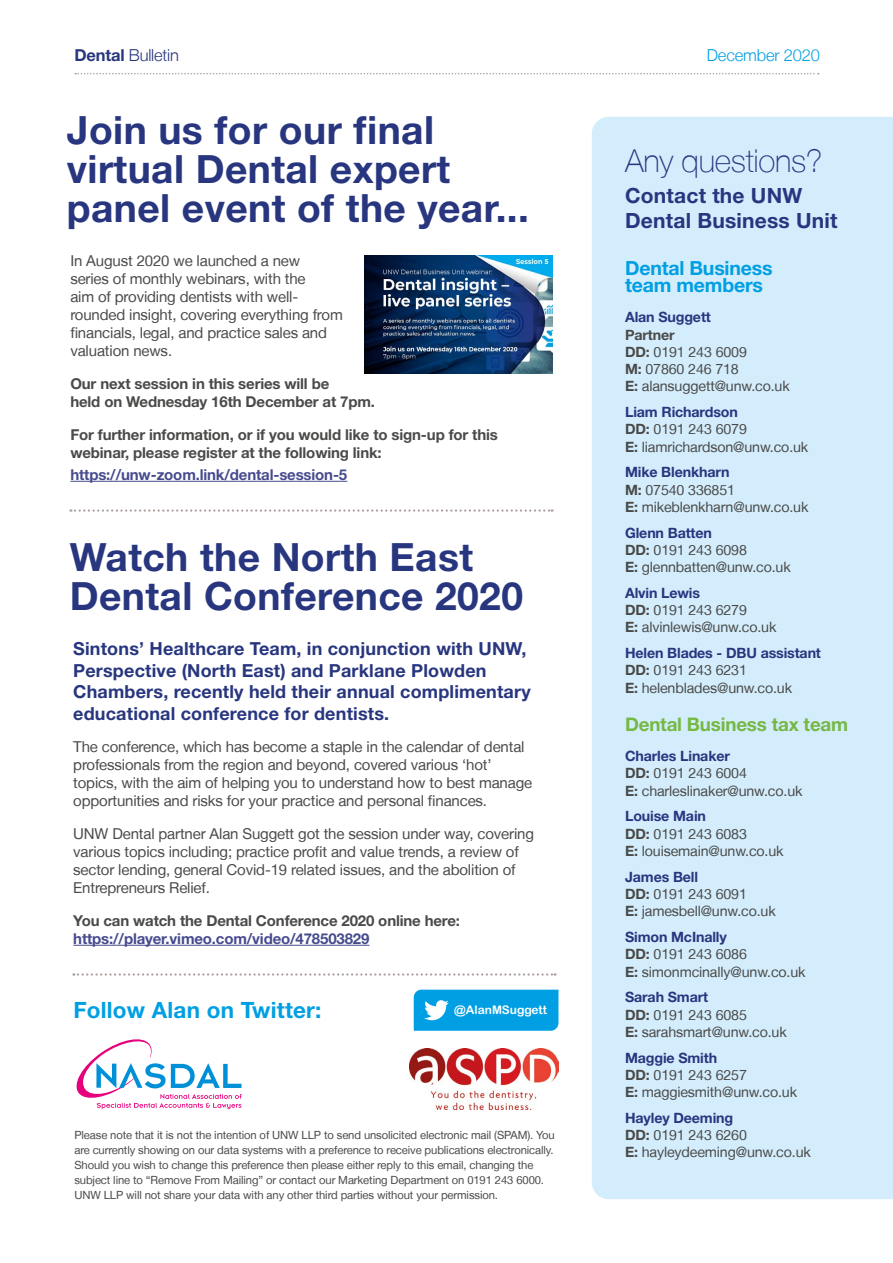
<style>
.page{position:relative;width:893px;height:1263px;background:#fff}
.page>*{position:absolute;margin:0;border:0;box-sizing:border-box;transform-origin:0 0}
.t1{font:700 39px/39px "Helvetica Neue LT Std";letter-spacing:.01em;color:#28367f}
.t2{font:100 31.5px "Helvetica Neue LT";letter-spacing:-.01em;color:#28367f}
.t3{font:700 22.5px "Helvetica Neue LT Std";letter-spacing:.01em;color:#009fe3}
.t4{font:700 21px/25.2px "Helvetica Neue LT Std";letter-spacing:.01em;color:#28367f}
.t5{font:700 19.5px/17.2px "Helvetica Neue LT Std";letter-spacing:-.01em;color:#009fe3}
.t6{font:700 18.75px "Helvetica Neue LT Std";letter-spacing:-.01em;color:#76b843}
.t7{font:700 18px/21.6px "Helvetica Neue LT Std";letter-spacing:.01em;color:#28367f}
.t8{font:300 16.5px "Helvetica Neue LT";letter-spacing:-.01em;color:#28367f}
.t9{font:300 16.5px "Helvetica Neue LT";letter-spacing:-.01em;color:#009fe3}
.t10{font:15px/18px "Helvetica Neue LT";letter-spacing:-.01em;color:#4a4a49}
.t11{font:700 15px/18px "Helvetica Neue LT Std";letter-spacing:-.01em;color:#4a4a49}
.t12{font:700 15px "Helvetica Neue LT Std";letter-spacing:-.01em;color:#464b8e}
.t13{font:14.25px/17.2px "Helvetica Neue LT";letter-spacing:-.01em;color:#4a4a49}
.t14{font:700 14.25px "Helvetica Neue LT Std";letter-spacing:-.01em;color:#28367f}
.t15{font:700 14.25px "Helvetica Neue LT Std";letter-spacing:-.01em;color:#4a4a49}
.t16{font:12px "Arial Rounded MT Bold";color:#fff}
.t17{font:11.25px/15px "Helvetica Neue LT";letter-spacing:-.01em;color:#4a4a49}
.s1{font-family:"Helvetica Neue LT Std";font-weight:700}
</style>
<div class="page">
<svg style="left:77px;top:1039px;width:165px;height:70px"></svg>
<img style="left:410px;top:1048px;width:148px;height:61px">
<svg style="left:414px;top:990px;width:144px;height:41px;background:#0fa4e4"></svg>
<svg style="left:75px;top:73px;width:744px;height:1px"></svg>
<div style="left:592px;top:117px;width:301px;height:1082px;background:#d4edfc"></div>
<svg style="left:73px;top:973px;width:482px;height:3px"></svg>
<img style="left:364px;top:256px;width:189px;height:118px">
<hr style="left:73px;top:945px;width:296px;height:1px;background:#464b8e">
<svg style="left:70px;top:509px;width:482px;height:3px"></svg>
<hr style="left:70px;top:481px;width:277px;height:1px;background:#464b8e">
<p class="t8" style="left:74px;top:46px;width:106px"><span class="s1">Dental</span> Bulletin</p>
<p class="t9" style="left:707px;top:46px;width:115px">December 2020</p>
<h1 class="t1" style="left:67px;top:109px;width:463px">Join us for our final virtual Dental expert panel event of the year...</h1>
<p class="t10" style="left:70px;top:251px;width:274px">In August 2020 we launched a new<br>series of monthly webinars, with the<br>aim of providing dentists with well&shy;rounded insight, covering everything from financials, legal, and practice sales and valuation news.</p>
<p class="t11" style="left:70px;top:374px;width:306px">Our next session in this series will be<br>held on Wednesday 16th December at 7pm.</p>
<p class="t11" style="left:70px;top:425px;width:429px">For further information, or if you would like to sign-up for this webinar, please register at the following link:</p>
<p class="t12" style="left:70px;top:465px;width:278px">https://unw-zoom.link/dental-session-5</p>
<h1 class="t1" style="left:70px;top:537px;width:455px">Watch the North East<br>Dental Conference 2020</h1>
<p class="t7" style="left:73px;top:637px;width:459px">Sintons’ Healthcare Team, in conjunction with UNW, Perspective (North East) and Parklane Plowden Chambers, recently held their annual complimentary educational conference for dentists.</p>
<p class="t10" style="left:73px;top:737px;width:460px">The conference, which has become a staple in the calendar of dental professionals from the region and beyond, covered various ‘hot’ topics, with the aim of helping you to understand how to best manage opportunities and risks for your practice and personal finances.</p>
<p class="t10" style="left:73px;top:824px;width:462px">UNW Dental partner Alan Suggett got the session under way, covering various topics including; practice profit and value trends, a review of sector lending, general Covid-19 related issues, and the abolition of Entrepreneurs Relief.</p>
<p class="t11" style="left:73px;top:911px;width:388px">You can watch the Dental Conference 2020 online here:</p>
<p class="t12" style="left:73px;top:929px;width:298px">https://player.vimeo.com/video/478503829</p>
<h3 class="t3" style="left:73px;top:996px;width:250px">Follow Alan on Twitter:</h3>
<p class="t16" style="left:454px;top:1003px;width:94px">@AlanMSuggett</p>
<p class="t17" style="left:74px;top:1127px;width:482px">Please note that it is not the intention of UNW LLP to send unsolicited electronic mail (SPAM). You are currently showing on our data systems with a preference to receive publications electronically.<br>Should you wish to change this preference then please either reply to this email, changing the subject line to “Remove From Mailing” or contact our Marketing Department on 0191 243 6000.<br>UNW LLP will not share your data with any other third parties without your permission.</p>
<h2 class="t2" style="left:625px;top:143px;width:199px">Any questions?</h2>
<h3 class="t4" style="left:625px;top:183px;width:214px">Contact the UNW<br>Dental Business Unit</h3>
<h3 class="t5" style="left:625px;top:259px;width:149px">Dental Business team members</h3>
<p class="t14" style="left:625px;top:308px;width:87px">Alan Suggett</p>
<p class="t15" style="left:625px;top:326px;width:51px">Partner</p>
<p class="t13" style="left:625px;top:343px;width:166px"><span class="s1">DD:</span> 0191 243 6009<br><span class="s1">M:</span> 07860 246 718<br><span class="s1">E:</span> alansuggett@unw.co.uk</p>
<p class="t14" style="left:625px;top:403px;width:114px">Liam Richardson</p>
<p class="t13" style="left:625px;top:420px;width:185px"><span class="s1">DD:</span> 0191 243 6079<br><span class="s1">E:</span> liamrichardson@unw.co.uk</p>
<p class="t14" style="left:625px;top:463px;width:106px">Mike Blenkharn</p>
<p class="t13" style="left:625px;top:481px;width:185px"><span class="s1">M:</span> 07540 336851<br><span class="s1">E:</span> mikeblenkharn@unw.co.uk</p>
<p class="t14" style="left:625px;top:524px;width:88px">Glenn Batten</p>
<p class="t13" style="left:625px;top:541px;width:167px"><span class="s1">DD:</span> 0191 243 6098<br><span class="s1">E:</span> glennbatten@unw.co.uk</p>
<p class="t14" style="left:625px;top:584px;width:77px">Alvin Lewis</p>
<p class="t13" style="left:625px;top:601px;width:153px"><span class="s1">DD:</span> 0191 243 6279<br><span class="s1">E:</span> alvinlewis@unw.co.uk</p>
<p class="t14" style="left:625px;top:644px;width:197px">Helen Blades - DBU assistant</p>
<p class="t13" style="left:625px;top:662px;width:169px"><span class="s1">DD:</span> 0191 243 6231<br><span class="s1">E:</span> helenblades@unw.co.uk</p>
<p class="t6" style="left:625px;top:713px;width:225px">Dental Business tax team</p>
<p class="t14" style="left:625px;top:747px;width:106px">Charles Linaker</p>
<p class="t13" style="left:625px;top:764px;width:179px"><span class="s1">DD:</span> 0191 243 6004<br><span class="s1">E:</span> charleslinaker@unw.co.uk</p>
<p class="t14" style="left:625px;top:807px;width:82px">Louise Main</p>
<p class="t13" style="left:625px;top:825px;width:160px"><span class="s1">DD:</span> 0191 243 6083<br><span class="s1">E:</span> louisemain@unw.co.uk</p>
<p class="t14" style="left:625px;top:868px;width:75px">James Bell</p>
<p class="t13" style="left:625px;top:885px;width:152px"><span class="s1">DD:</span> 0191 243 6091<br><span class="s1">E:</span> jamesbell@unw.co.uk</p>
<p class="t14" style="left:625px;top:928px;width:103px">Simon McInally</p>
<p class="t13" style="left:625px;top:945px;width:182px"><span class="s1">DD:</span> 0191 243 6086<br><span class="s1">E:</span> simonmcinally@unw.co.uk</p>
<p class="t14" style="left:625px;top:988px;width:85px">Sarah Smart</p>
<p class="t13" style="left:625px;top:1006px;width:163px"><span class="s1">DD:</span> 0191 243 6085<br><span class="s1">E:</span> sarahsmart@unw.co.uk</p>
<p class="t14" style="left:625px;top:1049px;width:94px">Maggie Smith</p>
<p class="t13" style="left:625px;top:1066px;width:174px"><span class="s1">DD:</span> 0191 243 6257<br><span class="s1">E:</span> maggiesmith@unw.co.uk</p>
<p class="t14" style="left:625px;top:1109px;width:110px">Hayley Deeming</p>
<p class="t13" style="left:625px;top:1126px;width:187px"><span class="s1">DD:</span> 0191 243 6260<br><span class="s1">E:</span> hayleydeeming@unw.co.uk</p>
</div>
